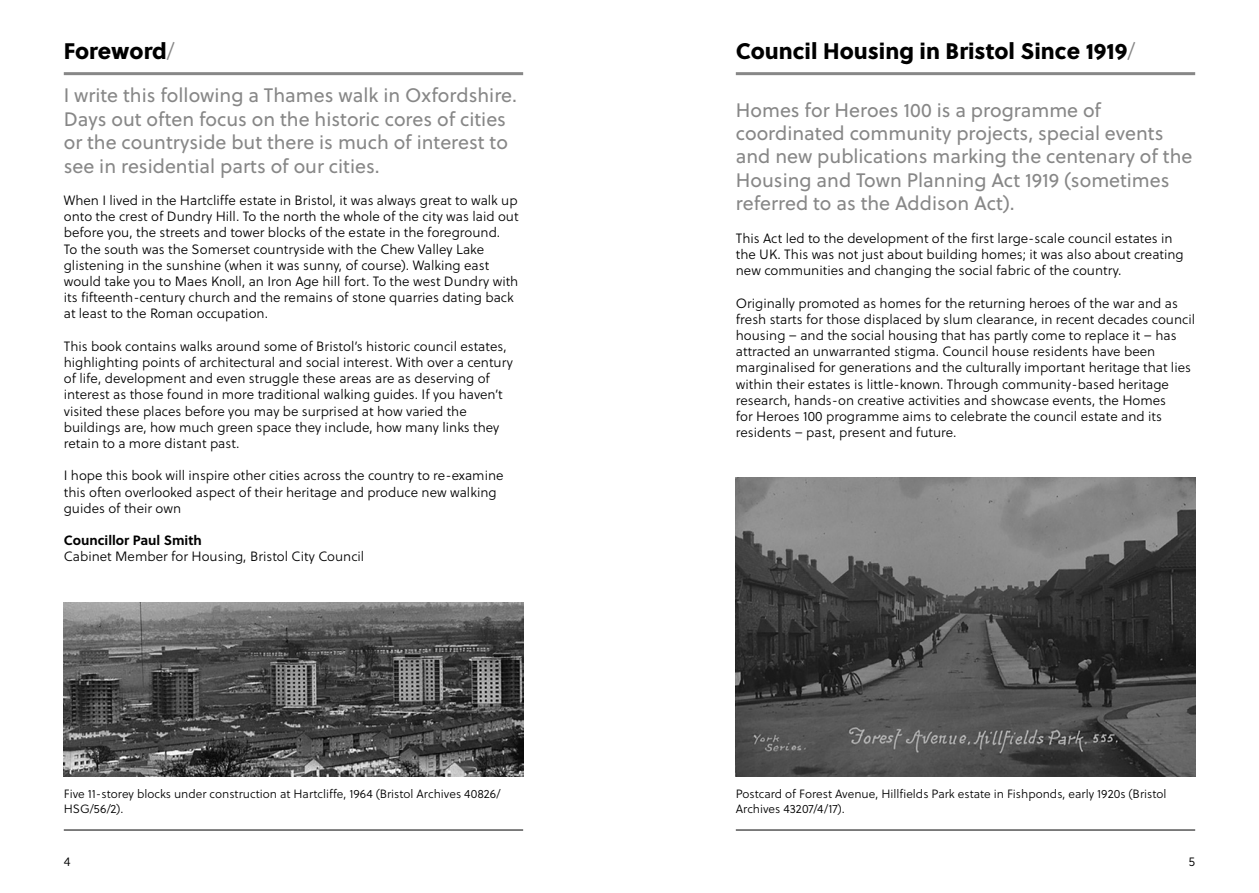
<style>
.page{position:relative;width:1259px;height:893px;background:#fff}
.page>*{position:absolute;margin:0;border:0;box-sizing:border-box;transform-origin:0 0}
.t1{font:800 22.5px "Soleil";color:#000}
.t2{font:19.5px/23.4px "Soleil";color:#878787}
.t3{font:300 13.5px/16.2px "Soleil";color:#000}
.t4{font:700 13.5px "Soleil";color:#000}
.t5{font:300 12.75px "Soleil";color:#000}
.t6{font:300 12px/14.4px "Soleil";color:#000}
.s1{font-weight:300;color:#878787}
</style>
<div class="page">
<hr style="left:736px;top:72px;width:459px;height:3px;background:#878787">
<hr style="left:64px;top:72px;width:459px;height:3px;background:#878787">
<img style="left:64px;top:602px;width:459px;height:174px">
<hr style="left:64px;top:830px;width:459px;height:1px;background:#000">
<hr style="left:736px;top:830px;width:459px;height:1px;background:#000">
<img style="left:736px;top:478px;width:459px;height:298px">
<h1 class="t1" style="left:64px;top:34px;width:112px">Foreword<span class="s1">/</span></h1>
<h2 class="t2" style="left:64px;top:83px;width:455px">I write this following a Thames walk in Oxfordshire.<br>Days out often focus on the historic cores of cities or the countryside but there is much of interest to see in residential parts of our cities.</h2>
<p class="t3" style="left:64px;top:192px;width:456px">When I lived in the Hartcliffe estate in Bristol, it was always great to walk up onto the crest of Dundry Hill. To the north the whole of the city was laid out before you, the streets and tower blocks of the estate in the foreground.<br>To the south was the Somerset countryside with the Chew Valley Lake glistening in the sunshine (when it was sunny, of course). Walking east would take you to Maes Knoll, an Iron Age hill fort. To the west Dundry with its fifteenth-century church and the remains of stone quarries dating back at least to the Roman occupation.</p>
<p class="t3" style="left:64px;top:338px;width:450px">This book contains walks around some of Bristol’s historic council estates, highlighting points of architectural and social interest. With over a century of life, development and even struggle these areas are as deserving of interest as those found in more traditional walking guides. If you haven’t visited these places before you may be surprised at how varied the buildings are, how much green space they include, how many links they retain to a more distant past.</p>
<p class="t3" style="left:64px;top:467px;width:441px">I hope this book will inspire other cities across the country to re-examine this often overlooked aspect of their heritage and produce new walking guides of their own</p>
<p class="t4" style="left:64px;top:530px;width:139px">Councillor Paul Smith</p>
<p class="t3" style="left:64px;top:548px;width:302px">Cabinet Member for Housing, Bristol City Council</p>
<h1 class="t1" style="left:736px;top:34px;width:401px">Council Housing in Bristol Since 1919<span class="s1">/</span></h1>
<h2 class="t2" style="left:736px;top:98px;width:458px">Homes for Heroes 100 is a programme of coordinated community projects, special events and new publications marking the centenary of the Housing and Town Planning Act 1919 (sometimes referred to as the Addison Act).</h2>
<p class="t3" style="left:736px;top:230px;width:449px">This Act led to the development of the first large-scale council estates in the UK. This was not just about building homes; it was also about creating new communities and changing the social fabric of the country.</p>
<p class="t3" style="left:736px;top:295px;width:461px">Originally promoted as homes for the returning heroes of the war and as fresh starts for those displaced by slum clearance, in recent decades council housing – and the social housing that has partly come to replace it – has attracted an unwarranted stigma. Council house residents have been marginalised for generations and the culturally important heritage that lies within their estates is little-known. Through community-based heritage research, hands-on creative activities and showcase events, the Homes<br>for Heroes 100 programme aims to celebrate the council estate and its residents – past, present and future.</p>
<p class="t6" style="left:64px;top:787px;width:438px">Five 11-storey blocks under construction at Hartcliffe, 1964 (Bristol Archives 40826/<br>HSG/56/2).</p>
<p class="t6" style="left:736px;top:787px;width:432px">Postcard of Forest Avenue, Hillfields Park estate in Fishponds, early 1920s (Bristol<br>Archives 43207/4/17).</p>
<p class="t5" style="left:64px;top:852px;width:8px">4</p>
<p class="t5" style="left:1189px;top:852px;width:8px">5</p>
</div>
